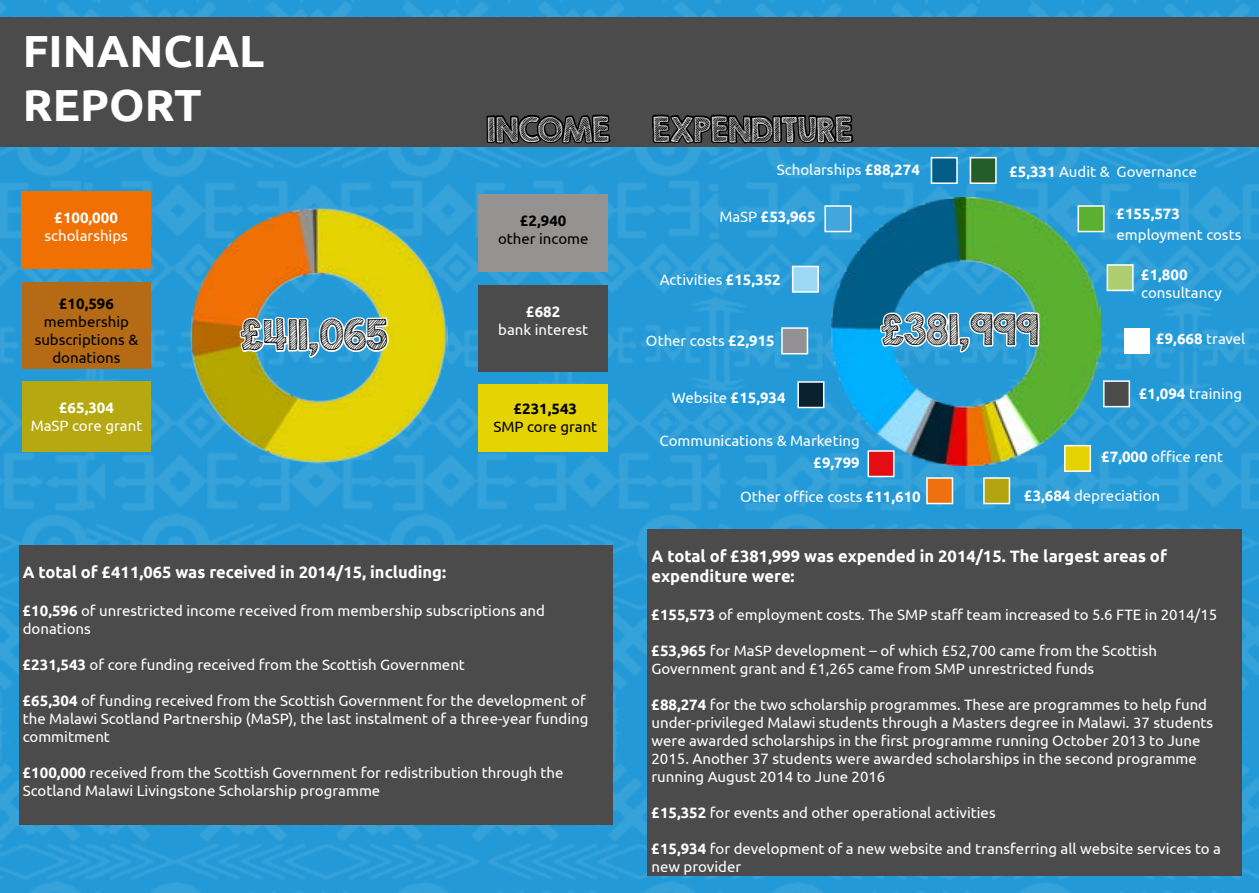
<style>
.page{position:relative;width:1259px;height:893px;background:#fff}
.page>*{position:absolute;margin:0;border:0;box-sizing:border-box;transform-origin:0 0}
.t1{font:700 45px/54px "Ubuntu";color:#fff}
.t2{font:37.5px "KG Second Chances Sketch";color:#000}
.t3{font:30px "KG Second Chances Sketch";color:#fff}
.t4{font:700 16.5px/19.8px "Ubuntu";color:#fff}
.t5{font:15px/18px "Ubuntu";color:#fff}
.t6{font:700 15px "Ubuntu";color:#fff}
.t7{font:15px/18px "Ubuntu";color:#000;text-align:center}
.t8{font:700 15px "Ubuntu";color:#000}
.s1{font-weight:700}
.s2{font-weight:400}
</style>
<div class="page">
<img style="left:0;top:0;width:1259px;height:893px">
<div style="left:0;top:17px;width:1259px;height:130px;background:#4b4b4b"></div>
<svg style="left:465px;top:0;width:146px;height:288px"></svg>
<img style="left:190px;top:207px;width:257px;height:258px">
<div style="left:22px;top:191px;width:129px;height:78px;background:#f07004"></div>
<div style="left:22px;top:282px;width:129px;height:87px;background:#b56b15"></div>
<div style="left:22px;top:381px;width:129px;height:70px;background:#b5a810"></div>
<div style="left:478px;top:194px;width:130px;height:78px;background:#949392"></div>
<div style="left:478px;top:285px;width:130px;height:86px;background:#4b4b4b"></div>
<div style="left:478px;top:384px;width:130px;height:67px;background:#e5d303"></div>
<svg style="left:626px;top:0;width:228px;height:430px"></svg>
<img style="left:831px;top:197px;width:269px;height:269px">
<div style="left:824px;top:205px;width:27px;height:27px;background:#43a7de;border:2px solid #fff"></div>
<div style="left:792px;top:266px;width:27px;height:27px;background:#9ed8f7;border:2px solid #fff"></div>
<div style="left:781px;top:327px;width:27px;height:27px;background:#939194;border:2px solid #fff"></div>
<div style="left:797px;top:381px;width:27px;height:27px;background:#0a212f;border:2px solid #fff"></div>
<div style="left:867px;top:450px;width:27px;height:27px;background:#e30d13;border:2px solid #fff"></div>
<div style="left:926px;top:477px;width:27px;height:27px;background:#ee700e;border:2px solid #fff"></div>
<div style="left:983px;top:477px;width:27px;height:27px;background:#b3a511;border:2px solid #fff"></div>
<div style="left:1064px;top:445px;width:27px;height:27px;background:#e4d300;border:2px solid #fff"></div>
<div style="left:1103px;top:380px;width:27px;height:27px;background:#4b4b4b;border:2px solid #fff"></div>
<div style="left:1124px;top:328px;width:25px;height:26px;background:#fff"></div>
<div style="left:1106px;top:264px;width:27px;height:27px;background:#acce70;border:2px solid #fff"></div>
<div style="left:1077px;top:205px;width:27px;height:27px;background:#5cb031;border:2px solid #fff"></div>
<div style="left:19px;top:546px;width:593px;height:279px;background:#4b4b4b"></div>
<div style="left:647px;top:529px;width:595px;height:347px;background:#4b4b4b"></div>
<svg style="left:237px;top:298px;width:155px;height:101px"></svg>
<svg style="left:877px;top:147px;width:164px;height:247px;background:#3f9eb1"></svg>
<h1 class="t1" style="left:23px;top:23px;width:243px">FINANCIAL<br>REPORT</h1>
<h3 class="t3" style="left:487px;top:110px;width:124px">INCOME</h3>
<h3 class="t3" style="left:652px;top:110px;width:201px">EXPENDITURE</h3>
<p class="t5" style="left:777px;top:160px;width:144px">Scholarships <span class="s1">£88,274</span></p>
<p class="t5" style="left:1009px;top:162px;width:189px"><span class="s1">£5,331</span> Audit &amp; Governance</p>
<p class="t6" style="left:55px;top:209px;width:65px">£100,000</p>
<p class="t5" style="left:45px;top:227px;width:85px">scholarships</p>
<p class="t8" style="left:59px;top:295px;width:56px">£10,596</p>
<p class="t7" style="left:35px;top:312px;width:105px">membership subscriptions &amp; donations</p>
<p class="t6" style="left:59px;top:399px;width:56px">£65,304</p>
<p class="t5" style="left:31px;top:416px;width:113px">MaSP core grant</p>
<p class="t8" style="left:520px;top:212px;width:48px">£2,940</p>
<p class="t7" style="left:498px;top:229px;width:92px">other income</p>
<p class="t6" style="left:719px;top:208px;width:98px"><span class="s2">MaSP</span> £53,965</p>
<p class="t5" style="left:659px;top:270px;width:123px">Activities <span class="s1">£15,352</span></p>
<p class="t6" style="left:526px;top:302px;width:36px">£682</p>
<p class="t5" style="left:498px;top:320px;width:92px">bank interest</p>
<h2 class="t2" style="left:240px;top:311px;width:149px">£411,065</h2>
<h2 class="t2" style="left:880px;top:306px;width:160px">£381,999</h2>
<p class="t5" style="left:646px;top:332px;width:130px">Other costs <span class="s1">£2,915</span></p>
<p class="t6" style="left:1116px;top:204px;width:65px">£155,573</p>
<p class="t5" style="left:1116px;top:226px;width:126px">employment costs</p>
<p class="t6" style="left:1141px;top:266px;width:48px">£1,800</p>
<p class="t5" style="left:1141px;top:283px;width:82px">consultancy</p>
<p class="t6" style="left:1156px;top:330px;width:91px">£9,668 <span class="s2">travel</span></p>
<p class="t8" style="left:514px;top:399px;width:65px">£231,543</p>
<p class="t7" style="left:493px;top:417px;width:105px">SMP core grant</p>
<p class="t5" style="left:672px;top:388px;width:115px">Website <span class="s1">£15,934</span></p>
<p class="t5" style="left:659px;top:431px;width:202px">Communications &amp; Marketing</p>
<p class="t6" style="left:813px;top:453px;width:48px">£9,799</p>
<p class="t5" style="left:740px;top:487px;width:182px">Other office costs <span class="s1">£11,610</span></p>
<p class="t5" style="left:1139px;top:384px;width:105px"><span class="s1">£1,094</span> training</p>
<p class="t5" style="left:1101px;top:447px;width:123px"><span class="s1">£7,000</span> office rent</p>
<p class="t5" style="left:1024px;top:486px;width:138px"><span class="s1">£3,684</span> depreciation</p>
<p class="t4" style="left:23px;top:562px;width:425px">A total of £411,065 was received in 2014/15, including:</p>
<p class="t5" style="left:23px;top:601px;width:524px"><span class="s1">£10,596</span> of unrestricted income received from membership subscriptions and donations</p>
<p class="t5" style="left:23px;top:655px;width:444px"><span class="s1">£231,543</span> of core funding received from the Scottish Government</p>
<p class="t5" style="left:23px;top:691px;width:567px"><span class="s1">£65,304</span> of funding received from the Scottish Government for the development of the Malawi Scotland Partnership (MaSP), the last instalment of a three-year funding commitment</p>
<p class="t5" style="left:23px;top:763px;width:542px"><span class="s1">£100,000</span> received from the Scottish Government for redistribution through the<br>Scotland Malawi Livingstone Scholarship programme</p>
<p class="t4" style="left:651px;top:546px;width:517px">A total of £381,999 was expended in 2014/15. The largest areas of expenditure were:</p>
<p class="t5" style="left:651px;top:605px;width:567px"><span class="s1">£155,573</span> of employment costs. The SMP staff team increased to 5.6 FTE in 2014/15</p>
<p class="t5" style="left:651px;top:641px;width:507px"><span class="s1">£53,965</span> for MaSP development – of which £52,700 came from the Scottish<br>Government grant and £1,265 came from SMP unrestricted funds</p>
<p class="t5" style="left:651px;top:695px;width:563px"><span class="s1">£88,274</span> for the two scholarship programmes. These are programmes to help fund under-privileged Malawi students through a Masters degree in Malawi. 37 students were awarded scholarships in the first programme running October 2013 to June 2015. Another 37 students were awarded scholarships in the second programme running August 2014 to June 2016</p>
<p class="t5" style="left:651px;top:803px;width:346px"><span class="s1">£15,352</span> for events and other operational activities</p>
<p class="t5" style="left:651px;top:839px;width:571px"><span class="s1">£15,934</span> for development of a new website and transferring all website services to a new provider</p>
</div>
